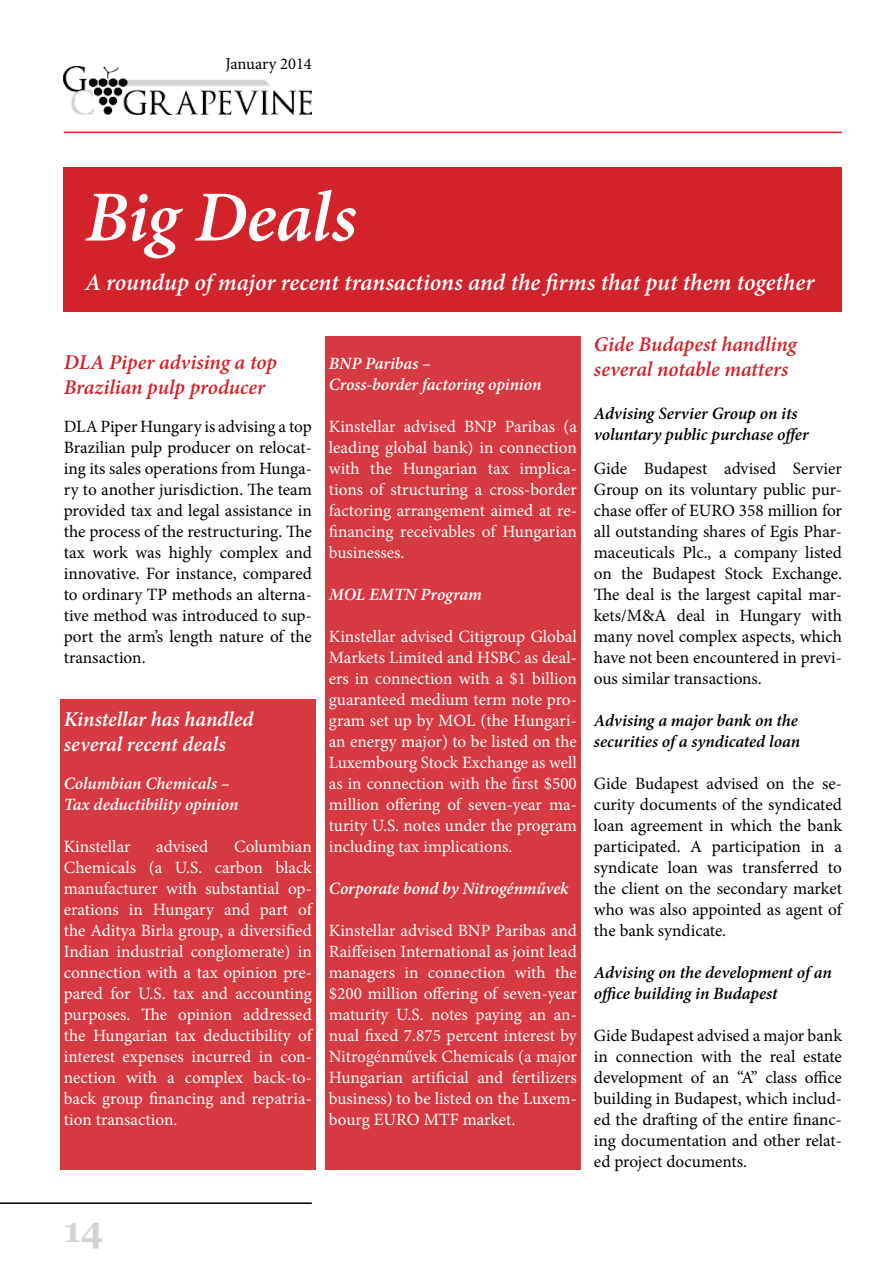
<style>
.page{position:relative;width:893px;height:1263px;background:#fff}
.page>*{position:absolute;margin:0;border:0;box-sizing:border-box;transform-origin:0 0}
.t1{font:italic 600 72px "Minion Pro";letter-spacing:-.005em;color:#fff}
.t2{font:700 34.95px "Georgia";color:#d1d3d4}
.t3{font:italic 600 23.7px "Minion Pro";color:#fff}
.t4{font:italic 600 21px/25.2px "Minion Pro";letter-spacing:-.005em;color:#d2232a}
.t5{font:italic 600 21px/25.2px "Minion Pro";letter-spacing:-.005em;color:#fff}
.t6{font:17.25px/21px "Minion Pro";color:#fff;text-align:justify}
.t7{font:17.25px/21px "Minion Pro";color:#000;text-align:justify}
.t8{font:italic 600 17.25px/21px "Minion Pro";letter-spacing:-.005em;color:#000}
.t9{font:italic 600 17.25px/21px "Minion Pro";letter-spacing:-.005em;color:#fff}
.t10{font:16.5px "Minion Pro";color:#000}
</style>
<div class="page">
<hr style="left:64px;top:132px;width:778px;height:1px;background:#d2232a">
<hr style="left:0;top:1202px;width:312px;height:2px;background:#000">
<img style="left:64px;top:66px;width:248px;height:48px">
<div style="left:60px;top:699px;width:255px;height:470px;background:#d6393f"></div>
<div style="left:326px;top:336px;width:255px;height:833px;background:#d6393f"></div>
<div style="left:64px;top:167px;width:778px;height:144px;background:#d2232a"></div>
<p class="t10" style="left:226px;top:53px;width:88px">January 2014</p>
<h1 class="t1" style="left:85px;top:167px;width:273px">Big Deals</h1>
<h3 class="t3" style="left:85px;top:266px;width:731px">A roundup of major recent transactions and the firms that put them together</h3>
<p class="t4" style="left:64px;top:349px;width:215px">DLA Piper advising a top<br>Brazilian pulp producer</p>
<p class="t7" style="left:64px;top:416px;width:250px">DLA Piper Hungary is advising a top Brazilian pulp producer on relocat&shy;ing its sales operations from Hunga&shy;ry to another jurisdiction. The team provided tax and legal assistance in the process of the restructuring. The tax work was highly complex and innovative. For instance, compared to ordinary TP methods an alterna&shy;tive method was introduced to sup&shy;port the arm’s length nature of the transaction.</p>
<p class="t5" style="left:64px;top:706px;width:191px">Kinstellar has handled several recent deals</p>
<p class="t9" style="left:64px;top:773px;width:176px">Columbian Chemicals –<br>Tax deductibility opinion</p>
<p class="t6" style="left:64px;top:836px;width:68px">Kinstellar</p>
<p class="t6" style="left:156px;top:836px;width:54px">advised</p>
<p class="t6" style="left:64px;top:836px;width:250px;text-indent:170px">Columbian Chemicals (a U.S. carbon black manufacturer with substantial op&shy;erations in Hungary and part of the Aditya Birla group, a diversified Indian industrial conglomerate) in connection with a tax opinion pre&shy;pared for U.S. tax and accounting purposes. The opinion addressed the Hungarian tax deductibility of interest expenses incurred in con&shy;nection with a complex back-to&shy;back group financing and repatria&shy;tion transaction.</p>
<p class="t9" style="left:329px;top:353px;width:214px">BNP Paribas –<br>Cross-border factoring opinion</p>
<p class="t6" style="left:329px;top:416px;width:250px">Kinstellar advised BNP Paribas (a leading global bank) in connection with the Hungarian tax implica&shy;tions of structuring a cross-border factoring arrangement aimed at re&shy;financing receivables of Hungarian businesses.</p>
<p class="t9" style="left:329px;top:584px;width:154px">MOL EMTN Program</p>
<p class="t6" style="left:329px;top:626px;width:250px">Kinstellar advised Citigroup Global Markets Limited and HSBC as deal&shy;ers in connection with a $1 billion guaranteed medium term note pro&shy;gram set up by MOL (the Hungari&shy;an energy major) to be listed on the Luxembourg Stock Exchange as well as in connection with the first $500 million offering of seven-year ma&shy;turity U.S. notes under the program including tax implications.</p>
<p class="t9" style="left:329px;top:878px;width:241px">Corporate bond by Nitrogénművek</p>
<p class="t6" style="left:329px;top:920px;width:250px">Kinstellar advised BNP Paribas and Raiffeisen International as joint lead managers in connection with the $200 million offering of seven-year maturity U.S. notes paying an an&shy;nual fixed 7.875 percent interest by Nitrogénművek Chemicals (a major Hungarian artificial and fertilizers business) to be listed on the Luxem&shy;bourg EURO MTF market.</p>
<p class="t4" style="left:594px;top:332px;width:204px">Gide Budapest handling several notable matters</p>
<p class="t8" style="left:594px;top:402px;width:216px">Advising Servier Group on its voluntary public purchase offer</p>
<p class="t7" style="left:594px;top:458px;width:250px">Gide Budapest advised Servier Group on its voluntary public pur&shy;chase offer of EURO 358 million for all outstanding shares of Egis Phar&shy;maceuticals Plc., a company listed on the Budapest Stock Exchange.<br>The deal is the largest capital mar&shy;kets/M&amp;A deal in Hungary with many novel complex aspects, which have not been encountered in previ&shy;ous similar transactions.</p>
<p class="t8" style="left:594px;top:710px;width:208px">Advising a major bank on the securities of a syndicated loan</p>
<p class="t7" style="left:594px;top:773px;width:250px">Gide Budapest advised on the se&shy;curity documents of the syndicated loan agreement in which the bank participated. A participation in a syndicate loan was transferred to the client on the secondary market who was also appointed as agent of the bank syndicate.</p>
<p class="t8" style="left:594px;top:962px;width:239px">Advising on the development of an office building in Budapest</p>
<p class="t7" style="left:594px;top:1025px;width:250px">Gide Budapest advised a major bank in connection with the real estate development of an “A” class office building in Budapest, which includ&shy;ed the drafting of the entire financ&shy;ing documentation and other relat&shy;ed project documents.</p>
<h2 class="t2" style="left:64px;top:1207px;width:41px">14</h2>
</div>
